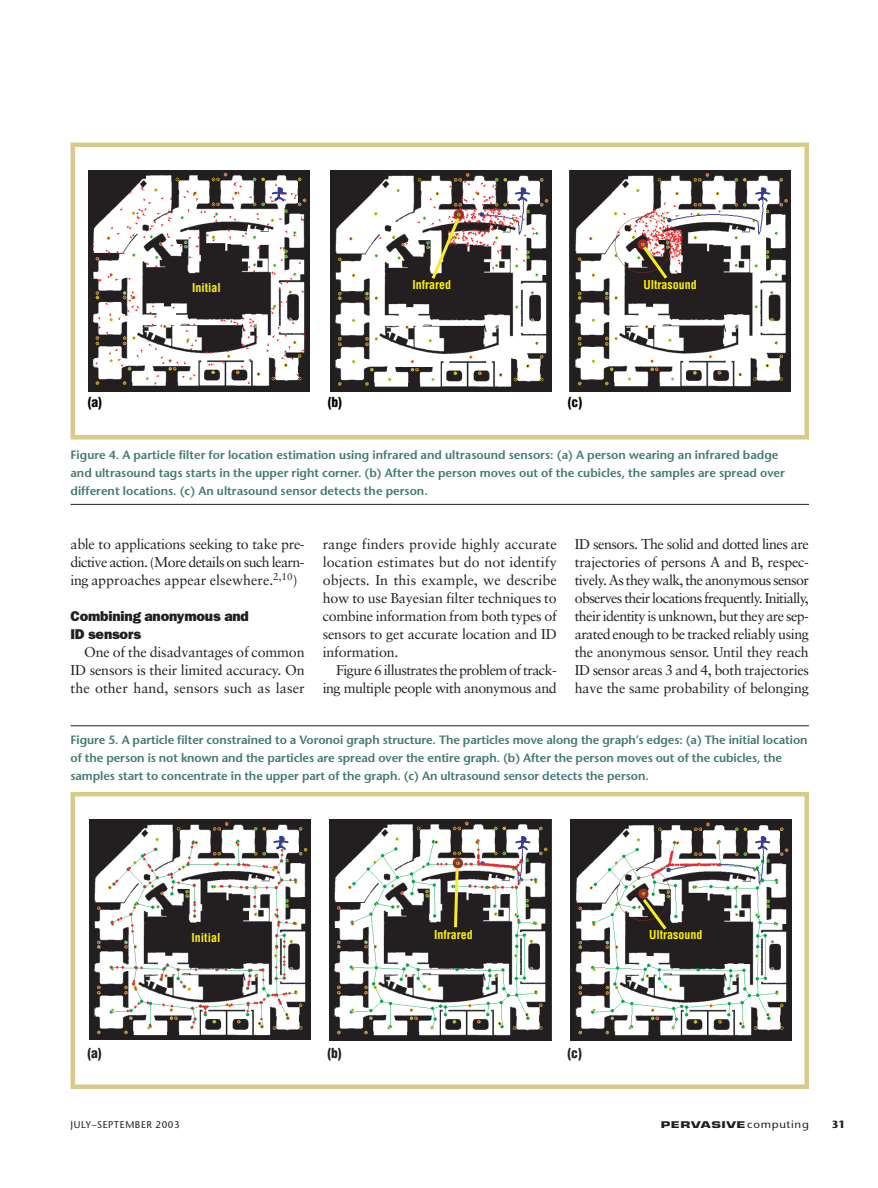
<style>
.page{position:relative;width:878px;height:1188px;background:#fff}
.page>*{position:absolute;margin:0;border:0;box-sizing:border-box;transform-origin:0 0}
.t1{font:14.25px/18px "Sabon";letter-spacing:-.015em;color:#231f20;text-align:justify}
.t2{font:14.25px/18px "Sabon";letter-spacing:-.04em;color:#231f20;text-align:right}
.t3{font:800 14.25px/18px "Franklin Gothic";letter-spacing:-.01em;color:#231f20}
.t4{font:900 condensed 13.5px "Helvetica";color:#000}
.t5{font:900 condensed 13.5px "Helvetica";color:#231f20}
.t6{font:600 12px/18px "Stone Sans";letter-spacing:-.005em;color:#427874}
.t7{font:700 condensed 12px "Helvetica";color:#fff101}
.t8{font:700 10.5px "Stone Sans";color:#231f20}
.t9{font:9.75px "Stone Sans";letter-spacing:.055em;color:#231f20}
.t10{font:700 9px "Eurostile";letter-spacing:.035em;color:#231f20;scale:1.5 1}
.s1{font-family:"Stone Sans";font-weight:400;font-size:10.5px}
</style>
<div class="page">
<img style="left:88px;top:170px;width:221px;height:222px">
<img style="left:330px;top:170px;width:222px;height:221px">
<img style="left:569px;top:170px;width:221px;height:222px">
<svg style="left:754px;top:187px;width:16px;height:15px"></svg>
<svg style="left:514px;top:187px;width:16px;height:15px"></svg>
<svg style="left:271px;top:187px;width:16px;height:15px"></svg>
<svg style="left:429px;top:215px;width:33px;height:67px"></svg>
<svg style="left:640px;top:243px;width:30px;height:39px"></svg>
<div style="left:70px;top:142px;width:738px;height:298px;border:4px solid #d9ca8b"></div>
<hr style="left:70px;top:504px;width:738px;height:1px;background:#231f20">
<img style="left:89px;top:820px;width:222px;height:220px">
<img style="left:329px;top:820px;width:222px;height:221px">
<img style="left:570px;top:820px;width:221px;height:221px">
<svg style="left:452px;top:866px;width:8px;height:64px"></svg>
<svg style="left:639px;top:896px;width:30px;height:37px"></svg>
<svg style="left:754px;top:836px;width:16px;height:15px"></svg>
<svg style="left:514px;top:836px;width:17px;height:15px"></svg>
<svg style="left:273px;top:836px;width:16px;height:15px"></svg>
<div style="left:70px;top:792px;width:738px;height:297px;border:4px solid #d9ca8b"></div>
<hr style="left:70px;top:725px;width:738px;height:1px;background:#231f20">
<p class="t7" style="left:192px;top:283px;width:30px">Initial</p>
<p class="t7" style="left:412px;top:280px;width:40px">Infrared</p>
<p class="t7" style="left:643px;top:280px;width:55px">Ultrasound</p>
<p class="t4" style="left:88px;top:397px;width:16px">(a)</p>
<p class="t4" style="left:328px;top:397px;width:16px">(b)</p>
<p class="t4" style="left:568px;top:397px;width:16px">(c)</p>
<p class="t6" style="left:70px;top:447px;width:715px">Figure 4. A particle filter for location estimation using infrared and ultrasound sensors: (a) A person wearing an infrared badge and ultrasound tags starts in the upper right corner. (b) After the person moves out of the cubicles, the samples are spread over different locations. (c) An ultrasound sensor detects the person.</p>
<p class="t1" style="left:70px;top:536px;width:236px">able to applications seeking to take pre&shy;dictive action. (More details on such learn&shy;ing approaches appear elsewhere.<sup>2,10</sup>)</p>
<p class="t3" style="left:70px;top:608px;width:180px">Combining anonymous and<br>ID sensors</p>
<p class="t1" style="left:70px;top:644px;width:236px;text-indent:14px">One of the disadvantages of common ID sensors is their limited accuracy. On the other hand, sensors such as laser</p>
<p class="t1" style="left:322px;top:536px;width:236px">range finders provide highly accurate location estimates but do not identify objects. In this example, we describe how to use Bayesian filter techniques to combine information from both types of sensors to get accurate location and ID information.</p>
<p class="t2" style="left:322px;top:662px;width:236px">Figure 6 illustrates the problem of track&shy;ing multiple people with anonymous and</p>
<p class="t1" style="left:574px;top:536px;width:236px">ID sensors. The solid and dotted lines are trajectories of persons A and B, respec&shy;tively. As they walk, the anonymous sensor observes their locations frequently. Initially, their identity is unknown, but they are sep&shy;arated enough to be tracked reliably using the anonymous sensor. Until they reach ID sensor areas 3 and 4, both trajectories have the same probability of belonging</p>
<p class="t6" style="left:70px;top:732px;width:738px">Figure 5. A particle filter constrained to a Voronoi graph structure. The particles move along the graph’s edges: (a) The initial location of the person is not known and the particles are spread over the entire graph. (b) After the person moves out of the cubicles, the samples start to concentrate in the upper part of the graph. (c) An ultrasound sensor detects the person.</p>
<p class="t7" style="left:192px;top:933px;width:30px">Initial</p>
<p class="t7" style="left:434px;top:930px;width:40px">Infrared</p>
<p class="t7" style="left:649px;top:930px;width:55px">Ultrasound</p>
<p class="t5" style="left:87px;top:1048px;width:16px">(a)</p>
<p class="t5" style="left:327px;top:1048px;width:16px">(b)</p>
<p class="t5" style="left:567px;top:1048px;width:16px">(c)</p>
<p class="t9" style="left:70px;top:1121px;width:111px">JULY–SEPTEMBER 2003</p>
<p class="t10" style="left:660px;top:1121px;width:100px">PERVASIVE<span class="s1">computing</span></p>
<p class="t8" style="left:831px;top:1120px;width:15px">31</p>
</div>
